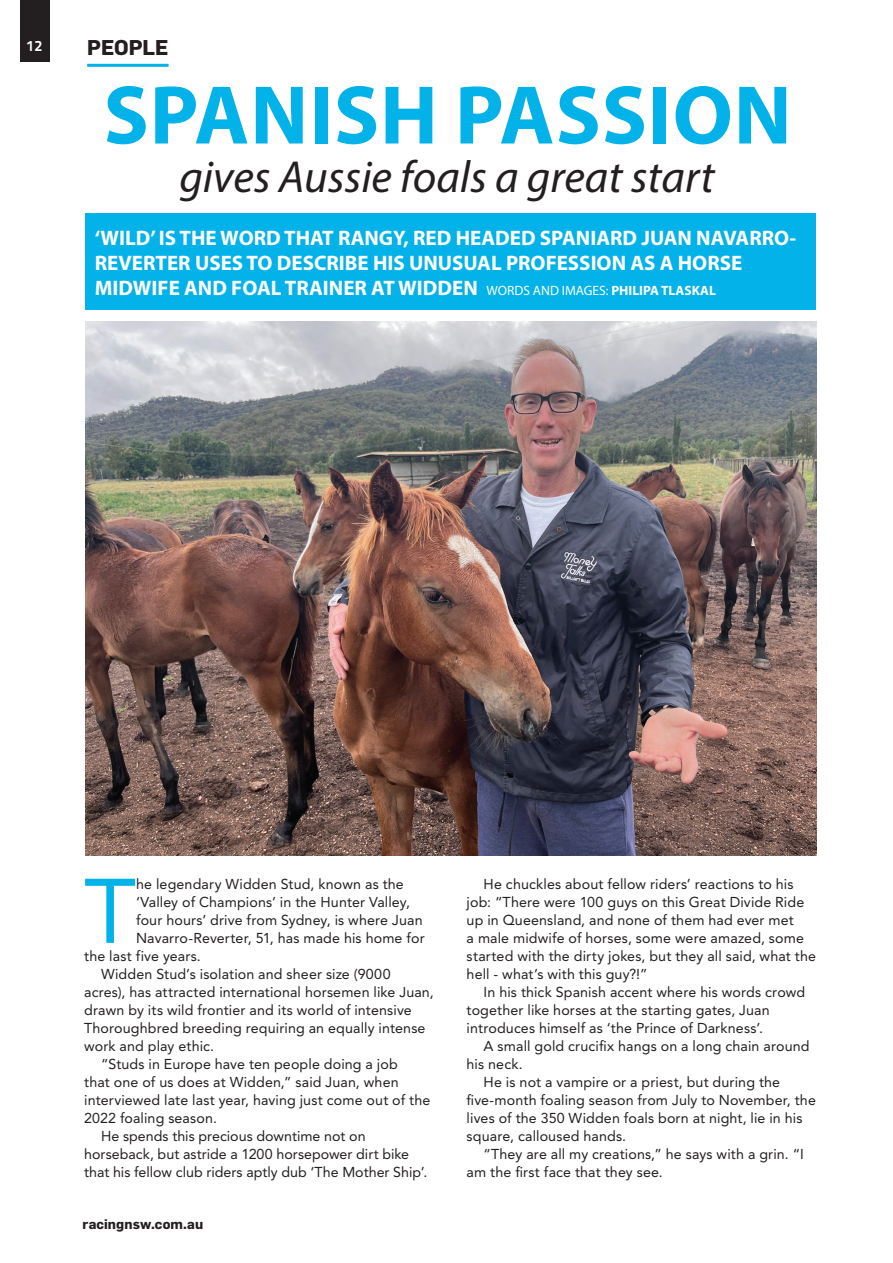
<style>
.page{position:relative;width:893px;height:1263px;background:#fff}
.page>*{position:absolute;margin:0;border:0;box-sizing:border-box;transform-origin:0 0}
.Body_Copy_Drop_Cap{font:90.45px "Avenir LT Std";color:#02b2e9}
.t1{font:700 84px "Myriad Pro";letter-spacing:.01em;color:#02b2e9}
.t2{font:italic 45px "Myriad Pro";color:#231f20}
.t3{font:700 21px/25.2px "Myriad Pro";color:#fff}
.Page_header{font:700 21px "Flama";letter-spacing:-.005em;color:#231f20}
.t4{font:700 15px "Titillium Text 22 L";color:#fff}
.Body_Copy_-_Avenir_L{font:14.25px/18px "Avenir LT Std";letter-spacing:.01em;color:#231f20}
.Body_Copy_Drop_Cap-2{font:14.25px "Avenir LT Std";letter-spacing:.01em;color:#231f20}
.t5{font:700 13.5px "Flama";letter-spacing:.01em;color:#231f20}
.s1{font-weight:400;font-size:13.5px}
.s2{font-size:13.5px}
</style>
<div class="page">
<div style="left:20px;top:0;width:29px;height:61px;background:#231f20"></div>
<hr style="left:87px;top:64px;width:82px;height:3px;background:#02b2e9">
<div style="left:86px;top:213px;width:730px;height:96px;background:#02b2e9"></div>
<img style="left:86px;top:322px;width:730px;height:534px">
<p class="t4" style="left:27px;top:34px;width:17px">12</p>
<p class="Page_header" style="left:87px;top:35px;width:83px">PEOPLE</p>
<p class="t1" style="left:104px;top:60px;width:690px">SPANISH PASSION</p>
<p class="t2" style="left:179px;top:149px;width:537px">gives Aussie foals a great start</p>
<p class="t3" style="left:95px;top:224px;width:703px">‘WILD’ IS THE WORD THAT RANGY, RED HEADED SPANIARD JUAN NAVARRO-<br>REVERTER USES TO DESCRIBE HIS UNUSUAL PROFESSION AS A HORSE<br>MIDWIFE AND FOAL TRAINER AT WIDDEN <span class="s1">WORDS AND IMAGES:</span> <span class="s2">PHILIPA TLASKAL</span></p>
<p class="Body_Copy_Drop_Cap" style="left:84px;top:859px;width:53px">T</p>
<p class="Body_Copy_Drop_Cap-2" style="left:136px;top:876px;width:269px">he legendary Widden Stud, known as the</p>
<p class="Body_Copy_Drop_Cap-2" style="left:136px;top:894px;width:275px">‘Valley of Champions’ in the Hunter Valley,</p>
<p class="Body_Copy_Drop_Cap-2" style="left:136px;top:912px;width:288px">four hours’ drive from Sydney, is where Juan</p>
<p class="Body_Copy_Drop_Cap-2" style="left:136px;top:930px;width:290px">Navarro-Reverter, 51, has made his home for</p>
<p class="Body_Copy_Drop_Cap-2" style="left:84px;top:948px;width:118px">the last five years.</p>
<p class="Body_Copy_-_Avenir_L" style="left:84px;top:965px;width:351px;text-indent:17px">Widden Stud’s isolation and sheer size (9000 acres), has attracted international horsemen like Juan, drawn by its wild frontier and its world of intensive Thoroughbred breeding requiring an equally intense work and play ethic.</p>
<p class="Body_Copy_-_Avenir_L" style="left:84px;top:1055px;width:348px;text-indent:17px">“Studs in Europe have ten people doing a job<br>that one of us does at Widden,” said Juan, when interviewed late last year, having just come out of the 2022 foaling season.</p>
<p class="Body_Copy_-_Avenir_L" style="left:84px;top:1127px;width:345px;text-indent:17px">He spends this precious downtime not on horseback, but astride a 1200 horsepower dirt bike that his fellow club riders aptly dub ‘The Mother Ship’.</p>
<p class="t5" style="left:82px;top:1216px;width:122px">racingnsw.com.au</p>
<p class="Body_Copy_-_Avenir_L" style="left:467px;top:875px;width:351px;text-indent:17px">He chuckles about fellow riders’ reactions to his job: “There were 100 guys on this Great Divide Ride up in Queensland, and none of them had ever met<br>a male midwife of horses, some were amazed, some started with the dirty jokes, but they all said, what the hell - what’s with this guy?!”</p>
<p class="Body_Copy_-_Avenir_L" style="left:467px;top:983px;width:340px;text-indent:17px">In his thick Spanish accent where his words crowd together like horses at the starting gates, Juan introduces himself as ‘the Prince of Darkness’.</p>
<p class="Body_Copy_-_Avenir_L" style="left:467px;top:1037px;width:344px;text-indent:17px">A small gold crucifix hangs on a long chain around his neck.</p>
<p class="Body_Copy_-_Avenir_L" style="left:467px;top:1073px;width:351px;text-indent:17px">He is not a vampire or a priest, but during the five-month foaling season from July to November, the lives of the 350 Widden foals born at night, lie in his square, calloused hands.</p>
<p class="Body_Copy_-_Avenir_L" style="left:467px;top:1145px;width:339px;text-indent:17px">“They are all my creations,” he says with a grin. “I am the first face that they see.</p>
</div>
